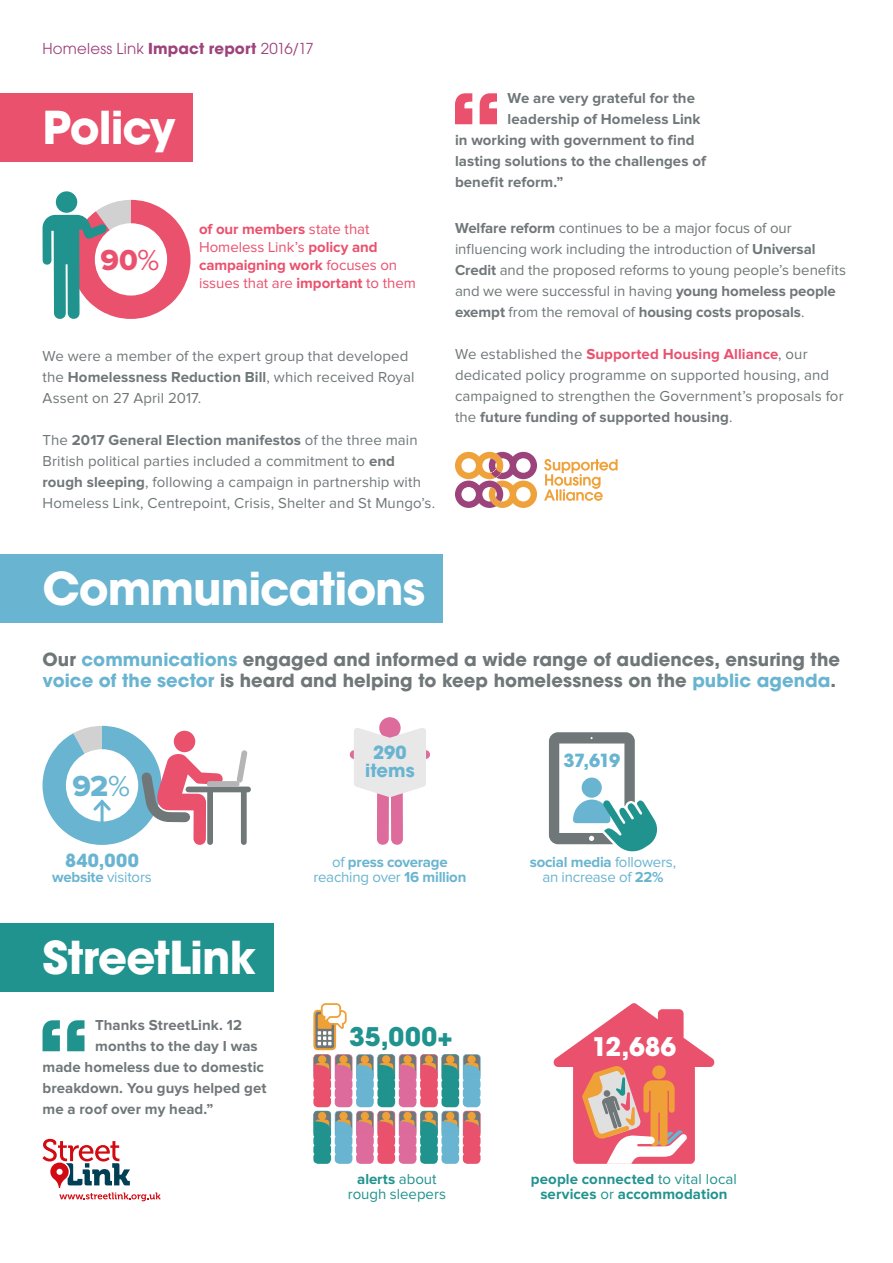
<style>
.page{position:relative;width:893px;height:1263px;background:#fff}
.page>*{position:absolute;margin:0;border:0;box-sizing:border-box;transform-origin:0 0}
.t1{font:700 45px "ITC Avant Garde Pro";letter-spacing:-.02em;color:#fff}
.t2{font:30px "Proxima Nova Extrabld";color:#ea516d}
.t3{font:30px "Proxima Nova Extrabld";color:#69b4d0}
.t4{font:700 25.5px "ITC Avant Garde Pro";color:#20938e}
.t5{font:700 25.5px "ITC Avant Garde Pro";color:#fff}
.t6{font:700 18px/21.6px "ITC Avant Garde Pro";letter-spacing:.005em;color:#707779}
.t7{font:700 18px/18px "ITC Avant Garde Pro";letter-spacing:.01em;color:#69b4d0;text-align:center}
.t8{font:15px/21px "Proxima Nova";letter-spacing:.005em;color:#707779}
.t9{font:700 15px "Proxima Nova";letter-spacing:.005em;color:#707779}
.t10{font:15px/18px "Proxima Nova";letter-spacing:-.005em;color:#ea516d}
.t11{font:15px/15px "Proxima Nova";letter-spacing:-.015em;color:#69b4d0;text-align:center}
.t12{font:700 15px/15px "Proxima Nova";letter-spacing:.005em;color:#20938e;text-align:center}
.t13{font:700 15px/15px "Proxima Nova";letter-spacing:-.015em;color:#69b4d0;text-align:center}
.t14{font:15px "ITC Avant Garde Pro";letter-spacing:.015em;color:#9d437b}
.t15{font:15px/15px "Proxima Nova";letter-spacing:-.005em;color:#20938e;text-align:center}
.s1{font-weight:700}
.s2{font-weight:700;color:#ea516d}
.s3{font-family:"Proxima Nova"}
.s4{color:#69b4d0}
.s5{font-weight:400}
</style>
<div class="page">
<div style="left:0;top:924px;width:273px;height:68px;background:#20938e"></div>
<div style="left:0;top:94px;width:193px;height:68px;background:#ea516d"></div>
<svg style="left:455px;top:93px;width:42px;height:31px"></svg>
<svg style="left:42px;top:191px;width:148px;height:128px"></svg>
<svg style="left:455px;top:452px;width:82px;height:56px"></svg>
<svg style="left:544px;top:459px;width:74px;height:42px"></svg>
<div style="left:0;top:555px;width:442px;height:68px;background:#69b4d0"></div>
<svg style="left:43px;top:726px;width:181px;height:119px"></svg>
<div style="left:241px;top:788px;width:6px;height:57px;background:#707779;border-radius:3px"></div>
<div style="left:186px;top:786px;width:65px;height:6px;background:#707779;border-radius:3px"></div>
<div style="left:207px;top:781px;width:32px;height:6px;background:#b5b5b7;border-radius:3px"></div>
<svg style="left:237px;top:750px;width:10px;height:32px"></svg>
<div style="left:207px;top:788px;width:6px;height:57px;background:#707779;border-radius:3px"></div>
<svg style="left:349px;top:717px;width:81px;height:128px"></svg>
<svg style="left:549px;top:732px;width:108px;height:120px"></svg>
<svg style="left:43px;top:1139px;width:117px;height:62px"></svg>
<svg style="left:43px;top:1020px;width:42px;height:31px"></svg>
<svg style="left:553px;top:1003px;width:162px;height:161px"></svg>
<svg style="left:313px;top:1003px;width:167px;height:161px"></svg>
<p class="t14" style="left:43px;top:39px;width:273px">Homeless Link <span class="s1">Impact report</span> 2016/17</p>
<h1 class="t1" style="left:43px;top:98px;width:135px">Policy</h1>
<p class="t9" style="left:508px;top:91px;width:189px">We are very grateful for the</p>
<p class="t9" style="left:508px;top:112px;width:195px">leadership of Homeless Link</p>
<p class="t9" style="left:455px;top:133px;width:241px">in working with government to find</p>
<p class="t9" style="left:455px;top:154px;width:252px">lasting solutions to the challenges of</p>
<p class="t9" style="left:455px;top:175px;width:110px">benefit reform.”</p>
<p class="t10" style="left:199px;top:221px;width:218px"><span class="s1">of our members</span> state that<br>Homeless Link’s <span class="s1">policy and campaigning work</span> focuses on issues that are <span class="s1">important</span> to them</p>
<p class="t8" style="left:455px;top:218px;width:393px"><span class="s1">Welfare reform</span> continues to be a major focus of our influencing work including the introduction of <span class="s1">Universal Credit</span> and the proposed reforms to young people’s benefits and we were successful in having <span class="s1">young homeless people exempt</span> from the removal of <span class="s1">housing costs proposals</span>.</p>
<p class="t8" style="left:455px;top:344px;width:390px">We established the <span class="s2">Supported Housing Alliance</span>, our dedicated policy programme on supported housing, and campaigned to strengthen the Government’s proposals for the <span class="s1">future funding of supported housing</span>.</p>
<h2 class="t2" style="left:101px;top:246px;width:60px">90<span class="s3">%</span></h2>
<p class="t8" style="left:43px;top:346px;width:373px">We were a member of the expert group that developed the <span class="s1">Homelessness Reduction Bill</span>, which received Royal<br>Assent on 27 April 2017.</p>
<p class="t8" style="left:43px;top:430px;width:394px">The <span class="s1">2017 General Election manifestos</span> of the three main British political parties included a commitment to <span class="s1">end rough sleeping</span>, following a campaign in partnership with Homeless Link, Centrepoint, Crisis, Shelter and St Mungo’s.</p>
<h1 class="t1" style="left:43px;top:559px;width:384px">Communications</h1>
<p class="t6" style="left:43px;top:648px;width:799px">Our <span class="s4">communications</span> engaged and informed a wide range of audiences, ensuring the <span class="s4">voice of the sector</span> is heard and helping to keep homelessness on the <span class="s4">public agenda</span>.</p>
<h2 class="t3" style="left:72px;top:772px;width:59px">92<span class="s3">%</span></h2>
<p class="t7" style="left:65px;top:851px;width:75px">840,000</p>
<p class="t11" style="left:52px;top:870px;width:101px"><span class="s1">website</span> visitors</p>
<h1 class="t1" style="left:43px;top:928px;width:215px">StreetLink</h1>
<p class="t9" style="left:95px;top:1018px;width:148px">Thanks StreetLink. 12</p>
<p class="t9" style="left:95px;top:1039px;width:164px">months to the day I was</p>
<p class="t9" style="left:43px;top:1060px;width:223px">made homeless due to domestic</p>
<p class="t9" style="left:43px;top:1081px;width:226px">breakdown. You guys helped get</p>
<p class="t9" style="left:43px;top:1102px;width:172px">me a roof over my head.”</p>
<p class="t7" style="left:365px;top:743px;width:51px">290 items</p>
<p class="t13" style="left:313px;top:855px;width:154px"><span class="s5">of</span> press coverage <span class="s5">reaching over</span> 16 million</p>
<h3 class="t4" style="left:349px;top:1019px;width:105px">35,000+</h3>
<p class="t15" style="left:348px;top:1172px;width:100px"><span class="s1">alerts</span> about rough sleepers</p>
<p class="t7" style="left:564px;top:751px;width:58px">37,619</p>
<p class="t11" style="left:530px;top:855px;width:148px"><span class="s1">social media</span> followers, an increase of <span class="s1">22%</span></p>
<h3 class="t5" style="left:592px;top:1029px;width:86px">12,686</h3>
<p class="t12" style="left:531px;top:1172px;width:208px">people connected <span class="s5">to vital local </span>services <span class="s5">or</span> accommodation</p>
</div>
